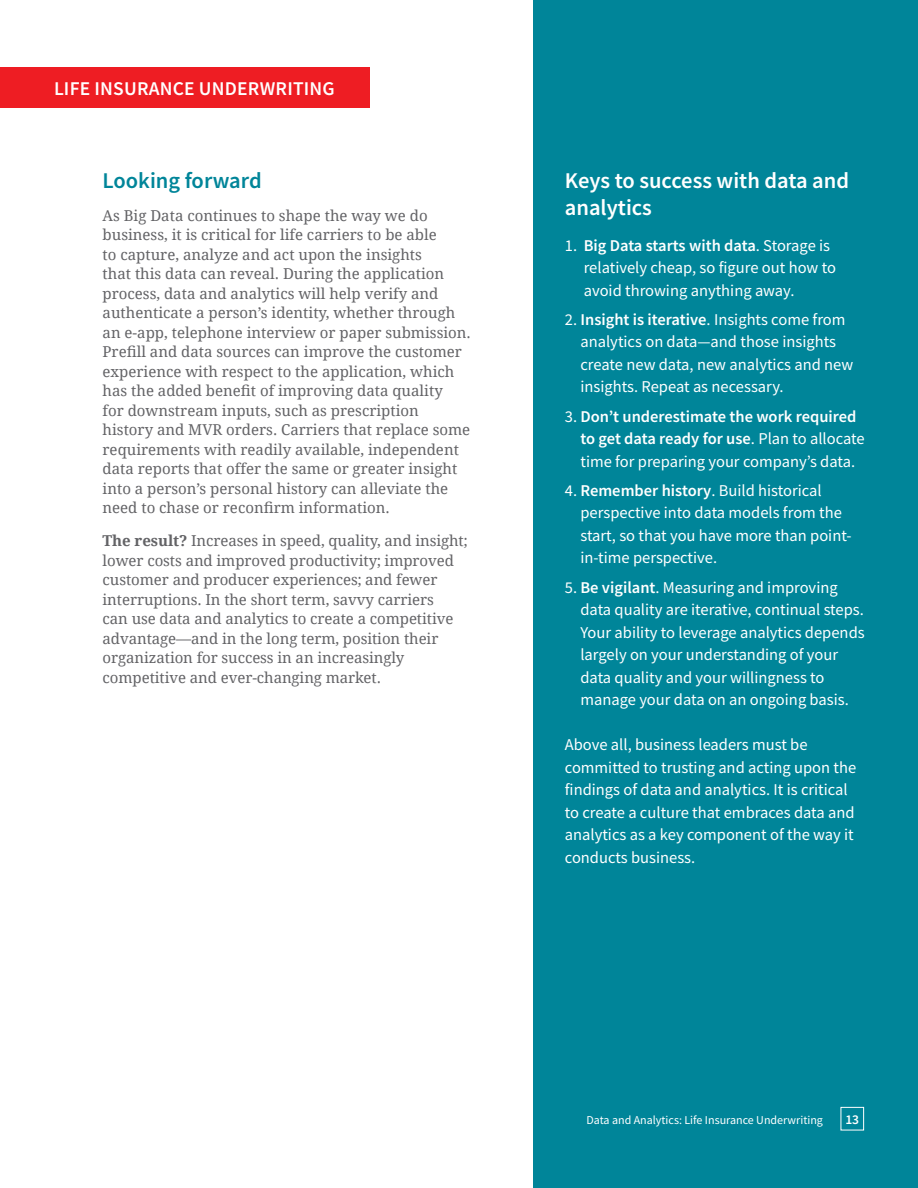
<style>
.page{position:relative;width:918px;height:1188px;background:#fff}
.page>*{position:absolute;margin:0;border:0;box-sizing:border-box;transform-origin:0 0}
.t1{font:600 22.5px/27px "Source Sans Pro";color:#fff}
.t2{font:600 22.5px "Source Sans Pro";color:#008599}
.t3{font:600 19.5px "Source Sans Pro";letter-spacing:.01em;color:#fff}
.t4{font:16.5px/22.5px "Source Sans Pro";color:#fff}
.t5{font:600 16.5px/22.5px "Source Sans Pro";color:#fff}
.t6{font:15px/19.5px "Droid Serif";color:#636366}
.t7{font:600 13.5px "Source Sans Pro";color:#fff}
.t8{font:12px "Source Sans Pro";color:#fff}
.s1{font-weight:700}
.s2{font-weight:600}
.s3{font-weight:400}
</style>
<div class="page">
<div style="left:534px;top:0;width:384px;height:1188px;background:#008599"></div>
<div style="left:841px;top:1107px;width:23px;height:23px;border:1px solid #fff"></div>
<div style="left:0;top:68px;width:370px;height:40px;background:#ee1d23"></div>
<h2 class="t3" style="left:54px;top:76px;width:282px">LIFE INSURANCE UNDERWRITING</h2>
<h1 class="t2" style="left:103px;top:165px;width:161px">Looking forward</h1>
<p class="t6" style="left:103px;top:205px;width:370px">As Big Data continues to shape the way we do business, it is critical for life carriers to be able<br>to capture, analyze and act upon the insights<br>that this data can reveal. During the application process, data and analytics will help verify and authenticate a person’s identity, whether through an e-app, telephone interview or paper submission.<br>Prefill and data sources can improve the customer experience with respect to the application, which has the added benefit of improving data quality<br>for downstream inputs, such as prescription history and MVR orders. Carriers that replace some requirements with readily available, independent data reports that offer the same or greater insight into a person’s personal history can alleviate the need to chase or reconfirm information.</p>
<p class="t6" style="left:103px;top:530px;width:366px"><span class="s1">The result?</span> Increases in speed, quality, and insight; lower costs and improved productivity; improved customer and producer experiences; and fewer interruptions. In the short term, savvy carriers<br>can use data and analytics to create a competitive advantage—and in the long term, position their organization for success in an increasingly competitive and ever-changing market.</p>
<h1 class="t1" style="left:565px;top:166px;width:286px">Keys to success with data and analytics</h1>
<p class="t4" style="left:584px;top:234px;width:254px;text-indent:-19px">1. <span class="s2">Big Data starts with data</span>. Storage is relatively cheap, so figure out how to avoid throwing anything away.</p>
<p class="t4" style="left:580px;top:308px;width:274px;text-indent:-16px">2. <span class="s2">Insight is iterative</span>. Insights come from analytics on data—and those insights create new data, new analytics and new insights. Repeat as necessary.</p>
<p class="t5" style="left:580px;top:405px;width:286px;text-indent:-16px"><span class="s3">3.</span> Don’t underestimate the work required to get data ready for use<span class="s3">. Plan to allocate time for preparing your company’s data.</span></p>
<p class="t4" style="left:580px;top:479px;width:273px;text-indent:-16px">4. <span class="s2">Remember history</span>. Build historical perspective into data models from the start, so that you have more than point&shy;in-time perspective.</p>
<p class="t4" style="left:580px;top:576px;width:286px;text-indent:-16px">5. <span class="s2">Be vigilant</span>. Measuring and improving data quality are iterative, continual steps.<br>Your ability to leverage analytics depends largely on your understanding of your data quality and your willingness to manage your data on an ongoing basis.</p>
<p class="t4" style="left:565px;top:733px;width:293px">Above all, business leaders must be committed to trusting and acting upon the findings of data and analytics. It is critical to create a culture that embraces data and analytics as a key component of the way it conducts business.</p>
<p class="t8" style="left:587px;top:1113px;width:238px">Data and Analytics: Life Insurance Underwriting</p>
<p class="t7" style="left:845px;top:1110px;width:15px">13</p>
</div>
